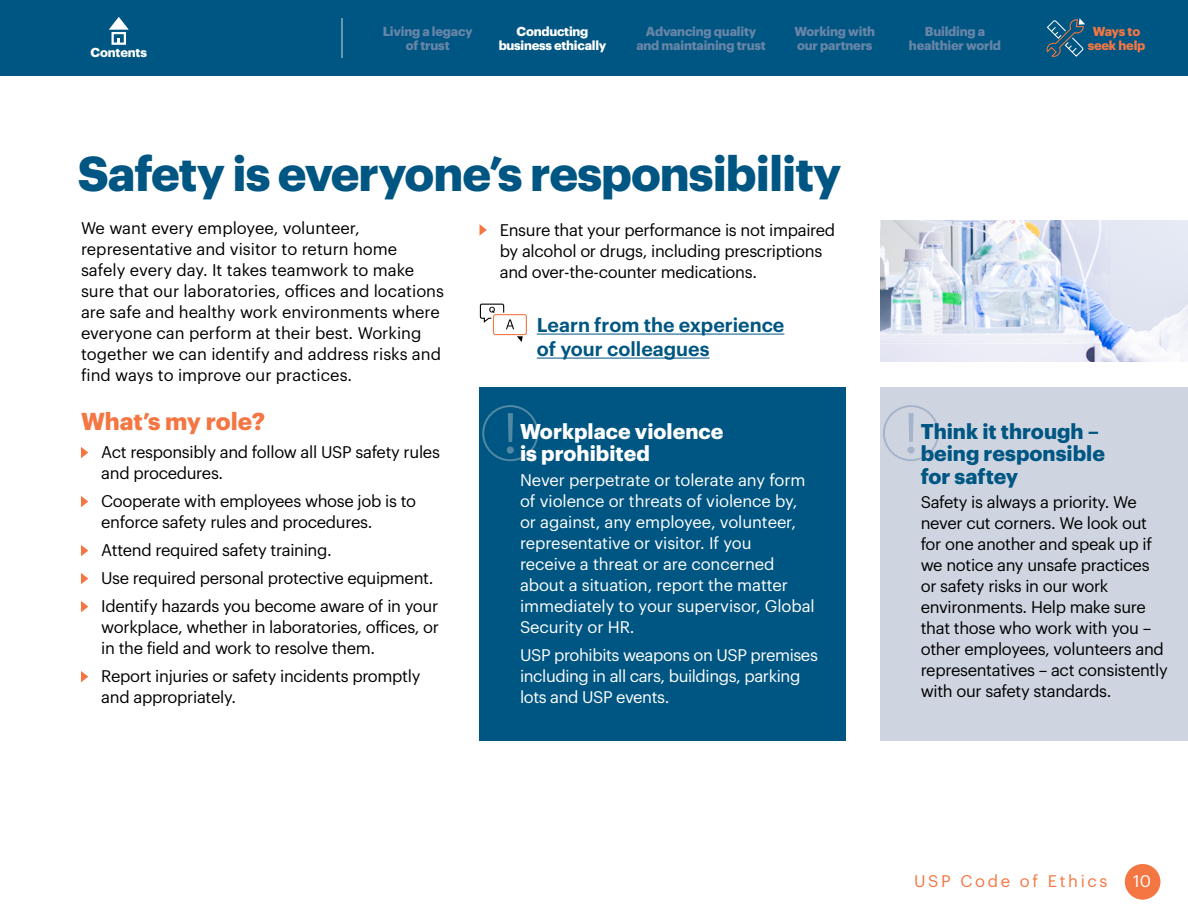
<style>
.page{position:relative;width:1188px;height:918px;background:#fff}
.page>*{position:absolute;margin:0;border:0;box-sizing:border-box;transform-origin:0 0}
.t1{font:56.25px "Graphik";color:#a4bcc5}
.t2{font:56.25px "Graphik";color:#7c94b4}
.Topic_Heading{font:700 48px "Graphik";letter-spacing:-.02em;color:#005682}
.Subhead_1{font:700 24px "Graphik";color:#f47642}
.Box_Heading_1{font:700 21px/22.5px "Graphik";color:#005682}
.Box_Heading_1-2{font:700 21px/22.5px "Graphik";color:#fff}
.FAQ2222{font:600 19.5px/24px "Graphik";color:#005682}
.Bullet_Update{font:16.5px/21px "Graphik";letter-spacing:-.02em;color:#000}
.USP_TEXT{font:16.5px/21px "Graphik";color:#000}
.Box_Text_1{font:16.5px/21px "Graphik";letter-spacing:-.02em;color:#000}
.Box_Text_1-2{font:16.5px/21px "Graphik";letter-spacing:-.005em;color:#fff}
.Box_Text_1-3{font:16.5px/21px "Graphik";letter-spacing:-.025em;color:#fff}
.t3{font:16.5px "Graphik";letter-spacing:.16em;color:#f47642}
.t4{font:700 12.75px/14.2px "Graphik";letter-spacing:-.015em;color:#6885a8;text-align:center}
.t5{font:700 12.75px/14.2px "Graphik";letter-spacing:-.02em;color:#fff;text-align:center}
.t6{font:700 12.75px/14.2px "Graphik";letter-spacing:-.015em;color:#f47642;text-align:center}
</style>
<div class="page">
<div style="left:1125px;top:864px;width:35px;height:36px;background:#f47642;border-radius:50%"></div>
<div style="left:0;top:0;width:1188px;height:76px;background:#005682"></div>
<hr style="left:341px;top:18px;width:2px;height:40px;background:#fff">
<svg style="left:109px;top:17px;width:20px;height:13px"></svg>
<div style="left:112px;top:32px;width:14px;height:13px;border:2px solid #fff"></div>
<svg style="left:1046px;top:18px;width:39px;height:39px"></svg>
<svg style="left:81px;top:447px;width:7px;height:11px"></svg>
<svg style="left:81px;top:496px;width:7px;height:11px"></svg>
<svg style="left:81px;top:545px;width:7px;height:11px"></svg>
<svg style="left:81px;top:573px;width:7px;height:11px"></svg>
<svg style="left:81px;top:601px;width:7px;height:11px"></svg>
<svg style="left:81px;top:671px;width:7px;height:11px"></svg>
<div style="left:480px;top:388px;width:366px;height:353px;background:#005682"></div>
<div style="left:880px;top:388px;width:308px;height:353px;background:#ced5e1"></div>
<div style="left:883px;top:405px;width:56px;height:56px;border:2px solid #7c94b4;border-radius:50%"></div>
<div style="left:482px;top:405px;width:56px;height:56px;border:2px solid #a4bcc5;border-radius:50%"></div>
<hr style="left:537px;top:334px;width:247px;height:1px;background:#005682">
<hr style="left:537px;top:358px;width:173px;height:1px;background:#005682">
<svg style="left:480px;top:224px;width:7px;height:11px"></svg>
<div style="left:493px;top:314px;width:34px;height:21px;border:1px solid #f47642;border-radius:2px"></div>
<svg style="left:517px;top:336px;width:6px;height:6px"></svg>
<svg style="left:480px;top:303px;width:34px;height:26px"></svg>
<img style="left:880px;top:220px;width:308px;height:142px">
<p class="t5" style="left:91px;top:44px;width:58px">Contents</p>
<p class="t4" style="left:383px;top:23px;width:91px">Living a legacy of trust</p>
<p class="t5" style="left:499px;top:23px;width:109px">Conducting business ethically</p>
<p class="t4" style="left:636px;top:23px;width:131px">Advancing quality and maintaining trust</p>
<p class="t4" style="left:795px;top:23px;width:82px;text-align:left">Working with our partners</p>
<p class="t4" style="left:909px;top:23px;width:94px">Building a healthier world</p>
<p class="t6" style="left:1088px;top:23px;width:59px">Ways to seek help</p>
<p class="Topic_Heading" style="left:78px;top:136px;width:765px">Safety is everyone’s responsibility</p>
<p class="USP_TEXT" style="left:81px;top:216px;width:365px">We want every employee, volunteer, representative and visitor to return home safely every day. It takes teamwork to make sure that our laboratories, offices and locations are safe and healthy work environments where everyone can perform at their best. Working together we can identify and address risks and find ways to improve our practices.</p>
<p class="Subhead_1" style="left:81px;top:403px;width:186px">What’s my role?</p>
<p class="Bullet_Update" style="left:101px;top:440px;width:340px">Act responsibly and follow all USP safety rules and procedures.</p>
<p class="Bullet_Update" style="left:101px;top:489px;width:316px">Cooperate with employees whose job is to enforce safety rules and procedures.</p>
<p class="Bullet_Update" style="left:101px;top:538px;width:232px">Attend required safety training.</p>
<p class="Bullet_Update" style="left:101px;top:566px;width:334px">Use required personal protective equipment.</p>
<p class="Bullet_Update" style="left:101px;top:594px;width:339px;text-align:justify">Identify hazards you become aware of in your workplace, whether in laboratories, offices, or in the field and work to resolve them.</p>
<p class="Bullet_Update" style="left:101px;top:664px;width:321px">Report injuries or safety incidents promptly and appropriately.</p>
<p class="Bullet_Update" style="left:500px;top:218px;width:337px">Ensure that your performance is not impaired by alcohol or drugs, including prescriptions and over-the-counter medications.</p>
<p class="FAQ2222" style="left:537px;top:311px;width:249px">Learn from the experience of your colleagues</p>
<h1 class="t1" style="left:502px;top:391px;width:18px">!</h1>
<h1 class="t2" style="left:903px;top:391px;width:18px">!</h1>
<p class="Box_Heading_1-2" style="left:520px;top:418px;width:205px">Workplace violence is prohibited</p>
<p class="Box_Text_1-2" style="left:520px;top:468px;width:296px">Never perpetrate or tolerate any form of violence or threats of violence by, or against, any employee, volunteer, representative or visitor. If you<br>receive a threat or are concerned about a situation, report the matter immediately to your supervisor, Global Security or HR.</p>
<p class="Box_Text_1-3" style="left:520px;top:643px;width:299px">USP prohibits weapons on USP premises including in all cars, buildings, parking lots and USP events.</p>
<p class="Box_Heading_1" style="left:921px;top:418px;width:186px">Think it through – being responsible for saftey</p>
<p class="Box_Text_1" style="left:921px;top:490px;width:249px">Safety is always a priority. We never cut corners. We look out for one another and speak up if we notice any unsafe practices or safety risks in our work environments. Help make sure that those who work with you – other employees, volunteers and representatives – act consistently with our safety standards.</p>
<p class="t3" style="left:914px;top:868px;width:195px">USP Code of Ethics</p>
<p class="Box_Text_1-2" style="left:1133px;top:869px;width:19px">10</p>
</div>
